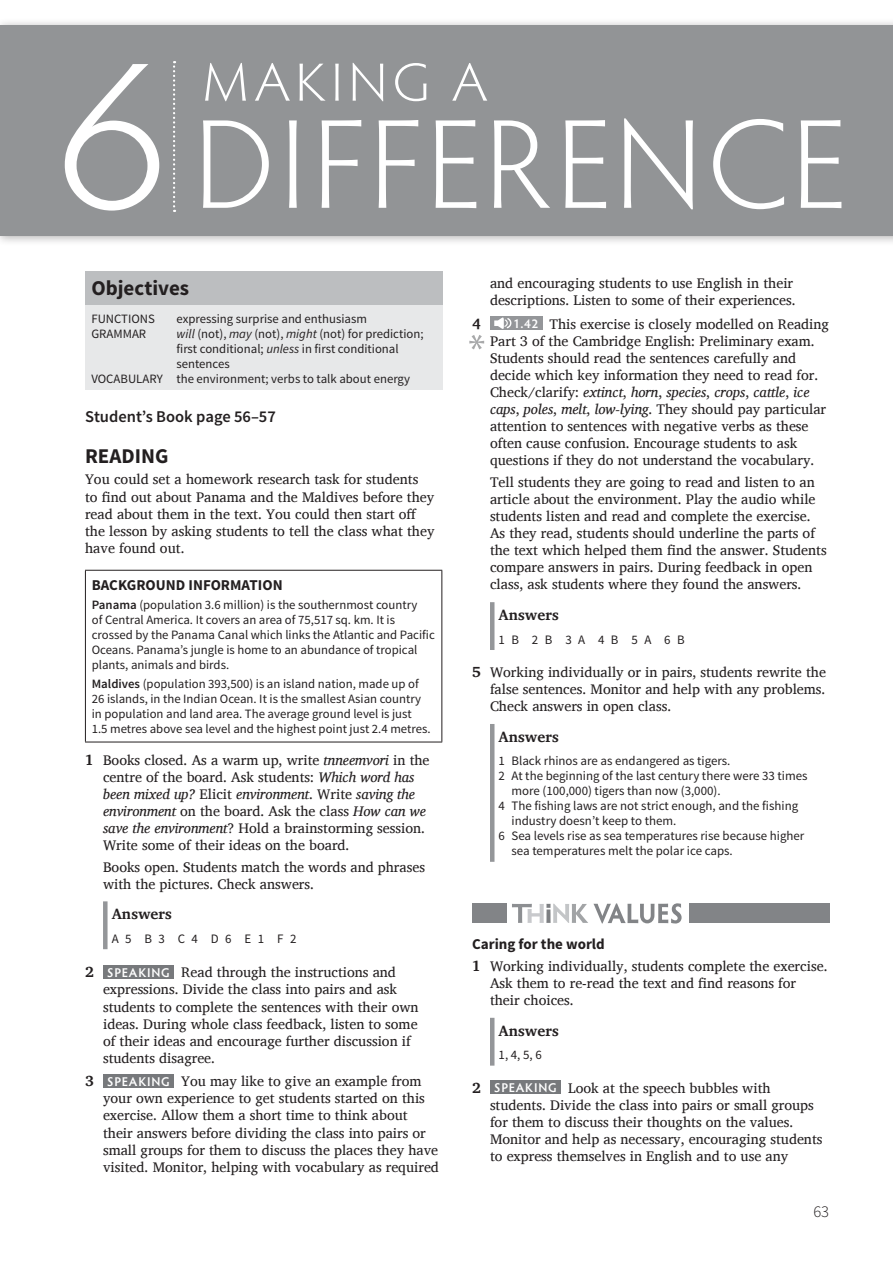
<style>
.page{position:relative;width:893px;height:1263px;background:#fff}
.page>*{position:absolute;margin:0;border:0;box-sizing:border-box;transform-origin:0 0}
.t1{font:300 215.85px "Hypatia Sans Pro";color:#fff;scale:1.05 1}
.t2{font:300 127.5px "Hypatia Sans Pro";letter-spacing:.03em;color:#fff}
.t3{font:300 54px "Hypatia Sans Pro";letter-spacing:.095em;color:#fff;scale:1.05 1}
.t4{font:700 21px "Source Sans Pro";color:#231f20}
.t5{font:600 16.5px "Source Sans Pro";color:#231f20}
.t6{font:300 16.5px "Source Sans Pro";color:#231f20}
.t7{font:700 15px "Source Sans Pro";color:#231f20}
.t8{font:700 15px "Charis SIL";color:#231f20}
.t9{font:14.25px/17.1px "Charis SIL";color:#231f20}
.t10{font:12.9px "Source Sans Pro";color:#231f20}
.t11{font:12.9px "Source Sans Pro";letter-spacing:.5em;color:#231f20}
.t12{font:12.75px/15px "Source Sans Pro";color:#231f20}
.s1{font-style:italic}
.s2{font-weight:600}
.s3{font-weight:700;font-size:15px}
.s4{font-family:"Hypatia Sans Pro";font-weight:600;font-size:12.75px;color:#fff}
</style>
<div class="page">
<div style="left:85px;top:271px;width:357px;height:34px;background:#bcbec0"></div>
<div style="left:85px;top:305px;width:357px;height:85px;background:#e7e8e9"></div>
<hr style="left:85px;top:571px;width:1px;height:171px;background:#231f20">
<hr style="left:441px;top:571px;width:1px;height:171px;background:#231f20">
<hr style="left:85px;top:570px;width:357px;height:1px;background:#231f20">
<hr style="left:85px;top:742px;width:357px;height:1px;background:#231f20">
<div style="left:103px;top:901px;width:5px;height:48px;background:#949699"></div>
<div style="left:103px;top:965px;width:70px;height:14px;background:#77797c"></div>
<div style="left:103px;top:1074px;width:70px;height:14px;background:#77797c"></div>
<div style="left:490px;top:316px;width:52px;height:14px;background:#949699"></div>
<svg style="left:494px;top:317px;width:18px;height:12px"></svg>
<hr style="left:490px;top:602px;width:4px;height:48px;background:#949699">
<hr style="left:490px;top:724px;width:4px;height:138px;background:#949699">
<svg style="left:512px;top:903px;width:170px;height:20px"></svg>
<div style="left:472px;top:903px;width:35px;height:20px;background:#828487"></div>
<div style="left:689px;top:903px;width:140px;height:20px;background:#828487"></div>
<hr style="left:490px;top:1018px;width:4px;height:48px;background:#949699">
<div style="left:490px;top:1080px;width:70px;height:14px;background:#77797c"></div>
<svg style="left:469px;top:335px;width:15px;height:14px"></svg>
<div style="left:0;top:18px;width:893px;height:228px;background:#231f20;opacity:.35"></div>
<div style="left:0;top:25px;width:893px;height:211px;background:#929496"></div>
<svg style="left:173px;top:61px;width:2px;height:151px"></svg>
<h1 class="t1" style="left:55px;top:-6px;width:110px">6</h1>
<h3 class="t3" style="left:203px;top:47px;width:272px">MAKING A</h3>
<h2 class="t2" style="left:194px;top:81px;width:655px">DIFFERENCE</h2>
<h3 class="t4" style="left:91px;top:275px;width:99px">Objectives</h3>
<p class="t12" style="left:91px;top:312px;width:65px">FUNCTIONS</p>
<p class="t12" style="left:176px;top:312px;width:192px">expressing surprise and enthusiasm</p>
<p class="t12" style="left:91px;top:327px;width:56px">GRAMMAR</p>
<p class="t12" style="left:176px;top:327px;width:249px"><span class="s1">will</span> (not), <span class="s1">may</span> (not), <span class="s1">might</span> (not) for prediction;</p>
<p class="t12" style="left:176px;top:342px;width:224px">first conditional; <span class="s1">unless</span> in first conditional</p>
<p class="t12" style="left:176px;top:357px;width:55px">sentences</p>
<p class="t12" style="left:91px;top:372px;width:320px">VOCABULARY the environment; verbs to talk about energy</p>
<p class="t5" style="left:85px;top:406px;width:192px">Student’s Book page 56–57</p>
<h3 class="t4" style="left:85px;top:443px;width:85px">READING</h3>
<p class="t9" style="left:85px;top:471px;width:351px">You could set a homework research task for students<br>to find out about Panama and the Maldives before they read about them in the text. You could then start off the lesson by asking students to tell the class what they have found out.</p>
<p class="t7" style="left:92px;top:575px;width:192px">BACKGROUND INFORMATION</p>
<p class="t12" style="left:92px;top:598px;width:345px"><span class="s2">Panama</span> (population 3.6 million) is the southernmost country<br>of Central America. It covers an area of 75,517 sq. km. It is crossed by the Panama Canal which links the Atlantic and Pacific Oceans. Panama’s jungle is home to an abundance of tropical plants, animals and birds.</p>
<p class="t12" style="left:92px;top:677px;width:340px"><span class="s2">Maldives</span> (population 393,500) is an island nation, made up of 26 islands, in the Indian Ocean. It is the smallest Asian country in population and land area. The average ground level is just 1.5 metres above sea level and the highest point just 2.4 metres.</p>
<p class="t9" style="left:103px;top:751px;width:328px;text-indent:-18px"><span class="s3">1</span> Books closed. As a warm up, write <span class="s1">tnneemvori</span> in the centre of the board. Ask students: <span class="s1">Which word has been mixed up?</span> Elicit <span class="s1">environment</span>. Write <span class="s1">saving the environment</span> on the board. Ask the class <span class="s1">How can we save the environment</span>? Hold a brainstorming session.<br>Write some of their ideas on the board.</p>
<p class="t9" style="left:103px;top:858px;width:323px">Books open. Students match the words and phrases with the pictures. Check answers.</p>
<p class="t8" style="left:112px;top:905px;width:62px">Answers</p>
<p class="t11" style="left:112px;top:930px;width:186px">A5 B3 C4 D6 E1 F2</p>
<p class="t9" style="left:103px;top:964px;width:317px;text-indent:-18px"><span class="s3">2</span> <span class="s4">SPEAKING</span> Read through the instructions and expressions. Divide the class into pairs and ask students to complete the sentences with their own ideas. During whole class feedback, listen to some of their ideas and encourage further discussion if students disagree.</p>
<p class="t9" style="left:103px;top:1073px;width:337px;text-indent:-18px"><span class="s3">3</span> <span class="s4">SPEAKING</span> You may like to give an example from your own experience to get students started on this exercise. Allow them a short time to think about their answers before dividing the class into pairs or small groups for them to discuss the places they have visited. Monitor, helping with vocabulary as required</p>
<p class="t9" style="left:490px;top:275px;width:307px">and encouraging students to use English in their descriptions. Listen to some of their experiences.</p>
<p class="t8" style="left:472px;top:315px;width:10px">4</p>
<p class="t9" style="left:490px;top:315px;width:341px;text-indent:23px"><span class="s4">1.42</span> This exercise is closely modelled on Reading Part 3 of the Cambridge English: Preliminary exam.<br>Students should read the sentences carefully and decide which key information they need to read for.<br>Check/clarify: <span class="s1">extinct</span>, <span class="s1">horn</span>, <span class="s1">species</span>, <span class="s1">crops</span>, <span class="s1">cattle</span>, <span class="s1">ice caps</span>, <span class="s1">poles</span>, <span class="s1">melt</span>, <span class="s1">low-lying</span>. They should pay particular attention to sentences with negative verbs as these often cause confusion. Encourage students to ask questions if they do not understand the vocabulary.</p>
<p class="t9" style="left:490px;top:473px;width:338px">Tell students they are going to read and listen to an article about the environment. Play the audio while students listen and read and complete the exercise.<br>As they read, students should underline the parts of the text which helped them find the answer. Students compare answers in pairs. During feedback in open class, ask students where they found the answers.</p>
<p class="t8" style="left:499px;top:606px;width:62px">Answers</p>
<p class="t11" style="left:499px;top:631px;width:188px">1B 2B 3A 4B 5A 6B</p>
<p class="t9" style="left:490px;top:663px;width:337px;text-align:justify;text-indent:-18px"><span class="s3">5</span> Working individually or in pairs, students rewrite the false sentences. Monitor and help with any problems.<br>Check answers in open class.</p>
<p class="t8" style="left:499px;top:728px;width:62px">Answers</p>
<p class="t10" style="left:499px;top:753px;width:233px">1 Black rhinos are as endangered as tigers.</p>
<p class="t10" style="left:499px;top:768px;width:310px">2 At the beginning of the last century there were 33 times</p>
<p class="t10" style="left:511px;top:783px;width:211px">more (100,000) tigers than now (3,000).</p>
<p class="t10" style="left:499px;top:798px;width:301px">4 The fishing laws are not strict enough, and the fishing</p>
<p class="t10" style="left:511px;top:813px;width:166px">industry doesn’t keep to them.</p>
<p class="t10" style="left:499px;top:828px;width:307px">6 Sea levels rise as sea temperatures rise because higher</p>
<p class="t10" style="left:511px;top:843px;width:223px">sea temperatures melt the polar ice caps.</p>
<p class="t7" style="left:472px;top:934px;width:134px">Caring for the world</p>
<p class="t9" style="left:490px;top:957px;width:339px;text-indent:-18px"><span class="s3">1</span> Working individually, students complete the exercise.<br>Ask them to re-read the text and find reasons for their choices.</p>
<p class="t8" style="left:499px;top:1022px;width:62px">Answers</p>
<p class="t10" style="left:499px;top:1047px;width:45px">1, 4, 5, 6</p>
<p class="t9" style="left:490px;top:1079px;width:334px;text-indent:-18px"><span class="s3">2</span> <span class="s4">SPEAKING</span> Look at the speech bubbles with students. Divide the class into pairs or small groups for them to discuss their thoughts on the values.<br>Monitor and help as necessary, encouraging students to express themselves in English and to use any</p>
<p class="t6" style="left:813px;top:1201px;width:17px">63</p>
</div>
